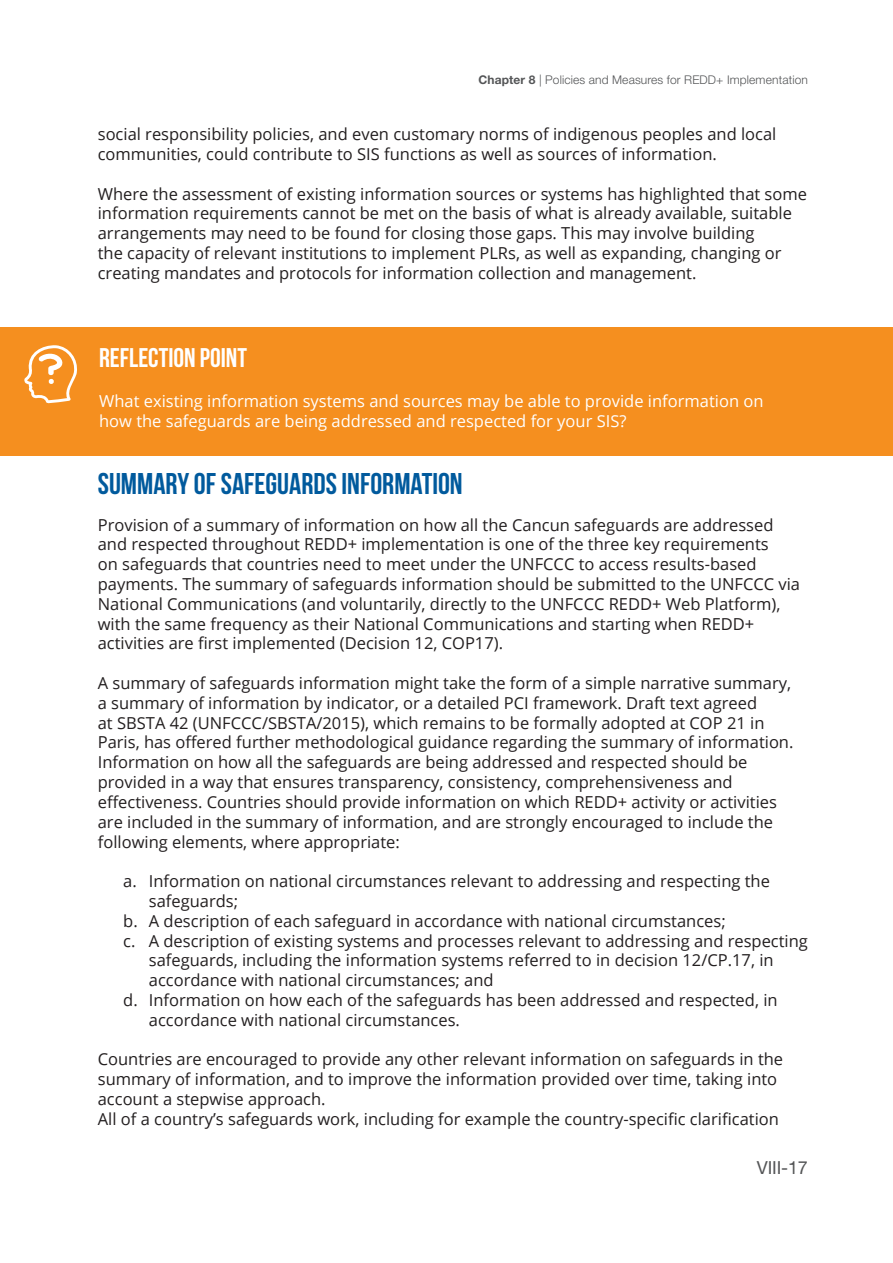
<style>
.page{position:relative;width:893px;height:1263px;background:#fff}
.page>*{position:absolute;margin:0;border:0;box-sizing:border-box;transform-origin:0 0}
.sub_section_head{font:30px "Bebas Neue";color:#015a9d}
.body{font:27px "Bebas Neue";color:#fff}
.t1{font:18px "Helvetica Neue";letter-spacing:-.01em;color:#545557}
.body-2{font:16.5px/19.8px "Open Sans";color:#231f20}
.body-3{font:16.5px/19.8px "Open Sans";color:#fff}
.t2{font:300 12px "Helvetica Neue";letter-spacing:.01em;color:#545557}
.s1{font-weight:700}
</style>
<div class="page">
<div style="left:0;top:327px;width:893px;height:129px;background:#f58f1f"></div>
<svg style="left:24px;top:345px;width:53px;height:58px"></svg>
<p class="t2" style="left:478px;top:70px;width:331px"><span class="s1">Chapter 8</span> | Policies and Measures for REDD+ Implementation</p>
<p class="body-2" style="left:98px;top:124px;width:680px">social responsibility policies, and even customary norms of indigenous peoples and local communities, could contribute to SIS functions as well as sources of information.</p>
<p class="body-2" style="left:98px;top:183px;width:711px">Where the assessment of existing information sources or systems has highlighted that some information requirements cannot be met on the basis of what is already available, suitable arrangements may need to be found for closing those gaps. This may involve building<br>the capacity of relevant institutions to implement PLRs, as well as expanding, changing or creating mandates and protocols for information collection and management.</p>
<p class="body" style="left:99px;top:343px;width:149px">REFLECTION POINT</p>
<p class="body-3" style="left:99px;top:391px;width:666px">What existing information systems and sources may be able to provide information on how the safeguards are being addressed and respected for your SIS?</p>
<p class="sub_section_head" style="left:98px;top:467px;width:366px">SUMMARY OF SAFEGUARDS INFORMATION</p>
<p class="body-2" style="left:98px;top:514px;width:704px">Provision of a summary of information on how all the Cancun safeguards are addressed and respected throughout REDD+ implementation is one of the three key requirements<br>on safeguards that countries need to meet under the UNFCCC to access results-based payments. The summary of safeguards information should be submitted to the UNFCCC via National Communications (and voluntarily, directly to the UNFCCC REDD+ Web Platform), with the same frequency as their National Communications and starting when REDD+ activities are first implemented (Decision 12, COP17).</p>
<p class="body-2" style="left:98px;top:673px;width:697px">A summary of safeguards information might take the form of a simple narrative summary, a summary of information by indicator, or a detailed PCI framework. Draft text agreed<br>at SBSTA 42 (UNFCCC/SBSTA/2015), which remains to be formally adopted at COP 21 in Paris, has offered further methodological guidance regarding the summary of information.<br>Information on how all the safeguards are being addressed and respected should be provided in a way that ensures transparency, consistency, comprehensiveness and effectiveness. Countries should provide information on which REDD+ activity or activities are included in the summary of information, and are strongly encouraged to include the following elements, where appropriate:</p>
<p class="body-2" style="left:149px;top:871px;width:623px;text-indent:-26px">a. Information on national circumstances relevant to addressing and respecting the safeguards;</p>
<p class="body-2" style="left:123px;top:910px;width:604px">b. A description of each safeguard in accordance with national circumstances;</p>
<p class="body-2" style="left:149px;top:930px;width:661px;text-indent:-26px">c. A description of existing systems and processes relevant to addressing and respecting safeguards, including the information systems referred to in decision 12/CP.17, in accordance with national circumstances; and</p>
<p class="body-2" style="left:149px;top:989px;width:630px;text-indent:-26px">d. Information on how each of the safeguards has been addressed and respected, in accordance with national circumstances.</p>
<p class="body-2" style="left:98px;top:1049px;width:687px">Countries are encouraged to provide any other relevant information on safeguards in the summary of information, and to improve the information provided over time, taking into account a stepwise approach.</p>
<p class="body-2" style="left:98px;top:1108px;width:683px">All of a country’s safeguards work, including for example the country-specific clarification</p>
<p class="t1" style="left:757px;top:1154px;width:53px">VIII-17</p>
</div>
